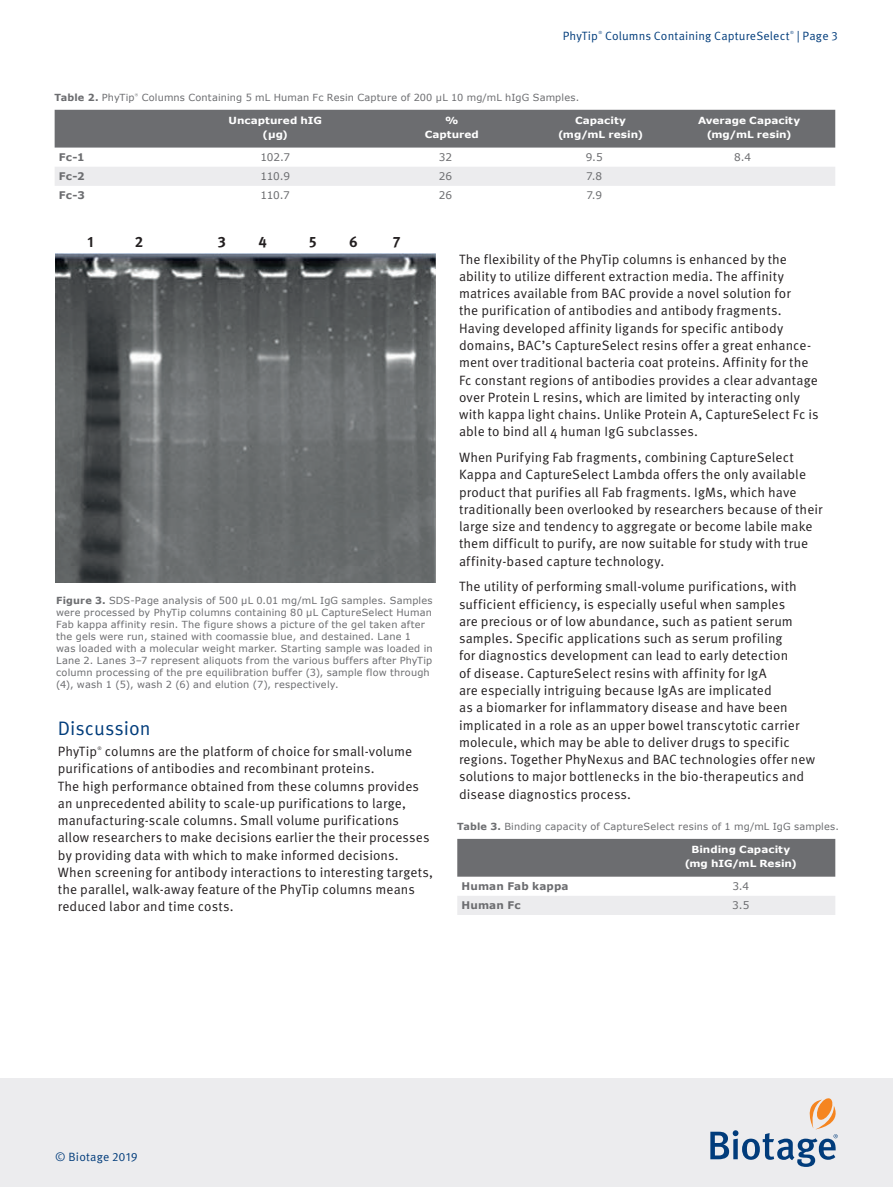
<style>
.page{position:relative;width:893px;height:1187px;background:#fff}
.page>*{position:absolute;margin:0;border:0;box-sizing:border-box;transform-origin:0 0}
.t1{font:19.5px "Meta OT Norm";color:#013c7b}
.t2{font:700 15px "Meta OT";color:#231f20}
.t3{font:13.5px/17.2px "Meta OT Norm";letter-spacing:.005em;color:#231f20}
.t4{font:12px "Meta OT Norm";letter-spacing:.01em;color:#013c7b}
.t5{font:10.5px "Verdana";letter-spacing:-.03em;color:#6c6d70}
.t6{font:700 10.5px "Verdana";letter-spacing:.015em;color:#6c6d70}
.t7{font:9.75px/12px "Verdana";letter-spacing:.02em;color:#6c6d70}
.t8{font:700 9.75px/13.5px "Verdana";color:#fff;text-align:center;scale:1.08 1}
.t9{font:700 9.75px "Verdana";letter-spacing:.015em;color:#6c6d70}
.t10{font:4.8px "Meta OT Norm";color:#231f20}
.t11{font:4.35px "Meta OT Norm";color:#013c7b}
.t12{font:3.45px "Verdana";color:#6c6d70}
.s1{font-weight:400}
.s2{font-weight:700}
</style>
<div class="page">
<div style="left:0;top:1078px;width:893px;height:108px;background:#ececee"></div>
<svg style="left:710px;top:1098px;width:128px;height:68px"></svg>
<div style="left:55px;top:110px;width:780px;height:37px;background:#6c6d70"></div>
<div style="left:55px;top:167px;width:780px;height:19px;background:#ececee"></div>
<div style="left:457px;top:838px;width:378px;height:38px;background:#6c6d70"></div>
<div style="left:457px;top:896px;width:378px;height:18px;background:#ececee"></div>
<img style="left:55px;top:253px;width:381px;height:329px">
<p class="t4" style="left:563px;top:29px;width:37px">PhyTip</p>
<p class="t11" style="left:598px;top:30px;width:5px">®</p>
<p class="t4" style="left:605px;top:29px;width:186px">Columns Containing CaptureSelect</p>
<p class="t11" style="left:790px;top:30px;width:5px">®</p>
<p class="t4" style="left:797px;top:29px;width:42px">| Page 3</p>
<p class="t9" style="left:55px;top:91px;width:81px">Table 2. <span class="s1">PhyTip</span></p>
<p class="t12" style="left:135px;top:92px;width:5px">®</p>
<p class="t7" style="left:142px;top:92px;width:439px">Columns Containing 5 mL Human Fc Resin Capture of 200 µL 10 mg/mL hIgG Samples.</p>
<p class="t8" style="left:229px;top:114px;width:88px">Uncaptured hIG (µg)</p>
<p class="t8" style="left:425px;top:114px;width:52px">%<br>Captured</p>
<p class="t8" style="left:558px;top:114px;width:80px">Capacity (mg/mL resin)</p>
<p class="t8" style="left:698px;top:114px;width:96px">Average Capacity (mg/mL resin)</p>
<p class="t6" style="left:59px;top:150px;width:27px">Fc-1</p>
<p class="t5" style="left:260px;top:150px;width:31px">102.7</p>
<p class="t5" style="left:439px;top:150px;width:15px">32</p>
<p class="t5" style="left:586px;top:150px;width:18px">9.5</p>
<p class="t5" style="left:734px;top:150px;width:18px">8.4</p>
<p class="t6" style="left:59px;top:169px;width:27px">Fc-2</p>
<p class="t5" style="left:261px;top:169px;width:31px">110.9</p>
<p class="t5" style="left:439px;top:169px;width:15px">26</p>
<p class="t5" style="left:586px;top:169px;width:18px">7.8</p>
<p class="t6" style="left:59px;top:188px;width:28px">Fc-3</p>
<p class="t5" style="left:261px;top:188px;width:31px">110.7</p>
<p class="t5" style="left:439px;top:188px;width:15px">26</p>
<p class="t5" style="left:586px;top:188px;width:17px">7.9</p>
<p class="t2" style="left:88px;top:233px;width:8px">1</p>
<p class="t2" style="left:135px;top:233px;width:10px">2</p>
<p class="t2" style="left:218px;top:233px;width:10px">3</p>
<p class="t2" style="left:258px;top:233px;width:10px">4</p>
<p class="t2" style="left:309px;top:233px;width:9px">5</p>
<p class="t2" style="left:349px;top:233px;width:10px">6</p>
<p class="t2" style="left:393px;top:233px;width:9px">7</p>
<p class="t7" style="left:56px;top:594px;width:378px"><span class="s2">Figure 3.</span> SDS-Page analysis of 500 μL 0.01 mg/mL IgG samples. Samples were processed by PhyTip columns containing 80 μL CaptureSelect Human Fab kappa affinity resin. The figure shows a picture of the gel taken after the gels were run, stained with coomassie blue, and destained. Lane 1 was loaded with a molecular weight marker. Starting sample was loaded in Lane 2. Lanes 3–7 represent aliquots from the various buffers after PhyTip column processing of the pre equilibration buffer (3), sample flow through (4), wash 1 (5), wash 2 (6) and elution (7), respectively.</p>
<h1 class="t1" style="left:58px;top:716px;width:94px">Discussion</h1>
<p class="t3" style="left:58px;top:743px;width:41px">PhyTip</p>
<p class="t10" style="left:98px;top:745px;width:6px">®</p>
<p class="t3" style="left:58px;top:743px;width:377px;text-indent:47px">columns are the platform of choice for small-volume purifications of antibodies and recombinant proteins.<br>The high performance obtained from these columns provides an unprecedented ability to scale-up purifications to large, manufacturing-scale columns. Small volume purifications allow researchers to make decisions earlier the their processes by providing data with which to make informed decisions.<br>When screening for antibody interactions to interesting targets, the parallel, walk-away feature of the PhyTip columns means reduced labor and time costs.</p>
<p class="t3" style="left:459px;top:251px;width:361px">The flexibility of the PhyTip columns is enhanced by the ability to utilize different extraction media. The affinity matrices available from BAC provide a novel solution for<br>the purification of antibodies and antibody fragments.<br>Having developed affinity ligands for specific antibody domains, BAC’s CaptureSelect resins offer a great enhance&shy;ment over traditional bacteria coat proteins. Affinity for the Fc constant regions of antibodies provides a clear advantage over Protein L resins, which are limited by interacting only with kappa light chains. Unlike Protein A, CaptureSelect Fc is able to bind all 4 human IgG subclasses.</p>
<p class="t3" style="left:459px;top:449px;width:365px">When Purifying Fab fragments, combining CaptureSelect Kappa and CaptureSelect Lambda offers the only available product that purifies all Fab fragments. IgMs, which have traditionally been overlooked by researchers because of their large size and tendency to aggregate or become labile make them difficult to purify, are now suitable for study with true affinity-based capture technology.</p>
<p class="t3" style="left:459px;top:578px;width:358px">The utility of performing small-volume purifications, with sufficient efficiency, is especially useful when samples<br>are precious or of low abundance, such as patient serum samples. Specific applications such as serum profiling<br>for diagnostics development can lead to early detection<br>of disease. CaptureSelect resins with affinity for IgA<br>are especially intriguing because IgAs are implicated<br>as a biomarker for inflammatory disease and have been implicated in a role as an upper bowel transcytotic carrier molecule, which may be able to deliver drugs to specific regions. Together PhyNexus and BAC technologies offer new solutions to major bottlenecks in the bio-therapeutics and disease diagnostics process.</p>
<p class="t7" style="left:457px;top:820px;width:383px"><span class="s2">Table 3.</span> Binding capacity of CaptureSelect resins of 1 mg/mL IgG samples.</p>
<p class="t8" style="left:685px;top:842px;width:105px">Binding Capacity (mg hIG/mL Resin)</p>
<p class="t6" style="left:461px;top:878px;width:109px">Human Fab kappa</p>
<p class="t5" style="left:732px;top:879px;width:18px">3.4</p>
<p class="t6" style="left:461px;top:898px;width:61px">Human Fc</p>
<p class="t5" style="left:732px;top:898px;width:19px">3.5</p>
<p class="t4" style="left:55px;top:1149px;width:84px">© Biotage 2019</p>
</div>
